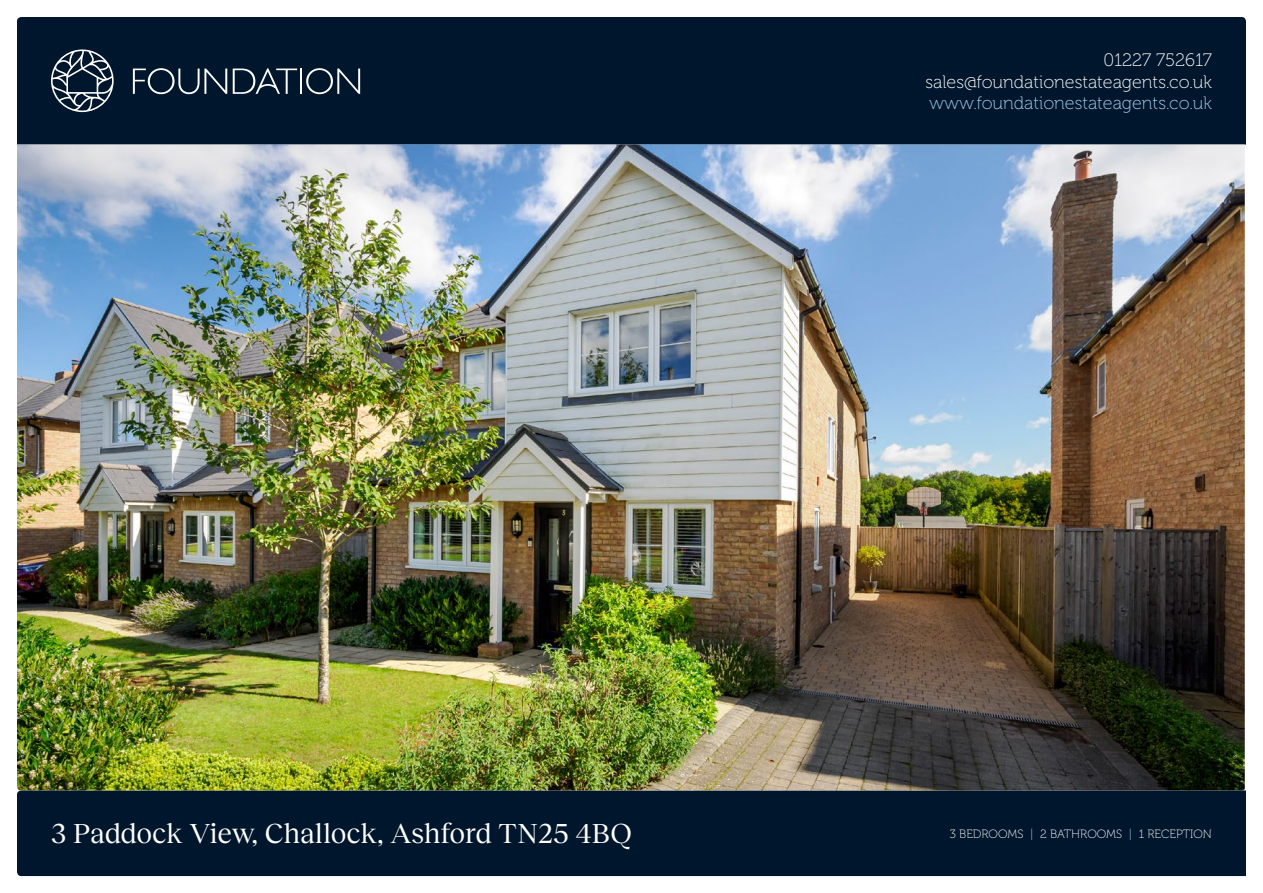
<style>
.page{position:relative;width:1263px;height:893px;background:#fff}
.page>*{position:absolute;margin:0;border:0;box-sizing:border-box;transform-origin:0 0}
.t1{font:28.5px "Reckless Neue";color:#fff}
.t2{font:18px/21.6px "Museo 100";color:#fff;text-align:right}
.t3{font:18px "Museo 100";color:#a7cfee}
.t4{font:12px "Museo 100";color:#fff}
.s1{color:#a7cfee}
</style>
<div class="page">
<div style="left:17px;top:790px;width:1229px;height:86px;background:#00162c"></div>
<div style="left:17px;top:17px;width:1229px;height:128px;background:#00162c"></div>
<hr style="left:300px;top:69px;width:2px;height:25px;background:#fff">
<svg style="left:233px;top:68px;width:64px;height:26px;background:#354658"></svg>
<svg style="left:133px;top:68px;width:94px;height:26px;background:#334556"></svg>
<svg style="left:306px;top:68px;width:54px;height:26px"></svg>
<svg style="left:51px;top:49px;width:63px;height:63px;background:#3e4f5f"></svg>
<img style="left:17px;top:145px;width:1228px;height:645px">
<p class="t2" style="left:925px;top:50px;width:288px">01227 752617 sales@foundationestateagents.co.uk</p>
<p class="t3" style="left:929px;top:94px;width:284px">www.foundationestateagents.co.uk</p>
<h1 class="t1" style="left:51px;top:813px;width:582px">3 Paddock View, Challock, Ashford TN25 4BQ</h1>
<p class="t4" style="left:950px;top:827px;width:264px">3 BEDROOMS <span class="s1">|</span> 2 BATHROOMS <span class="s1">|</span> 1 RECEPTION</p>
</div>
